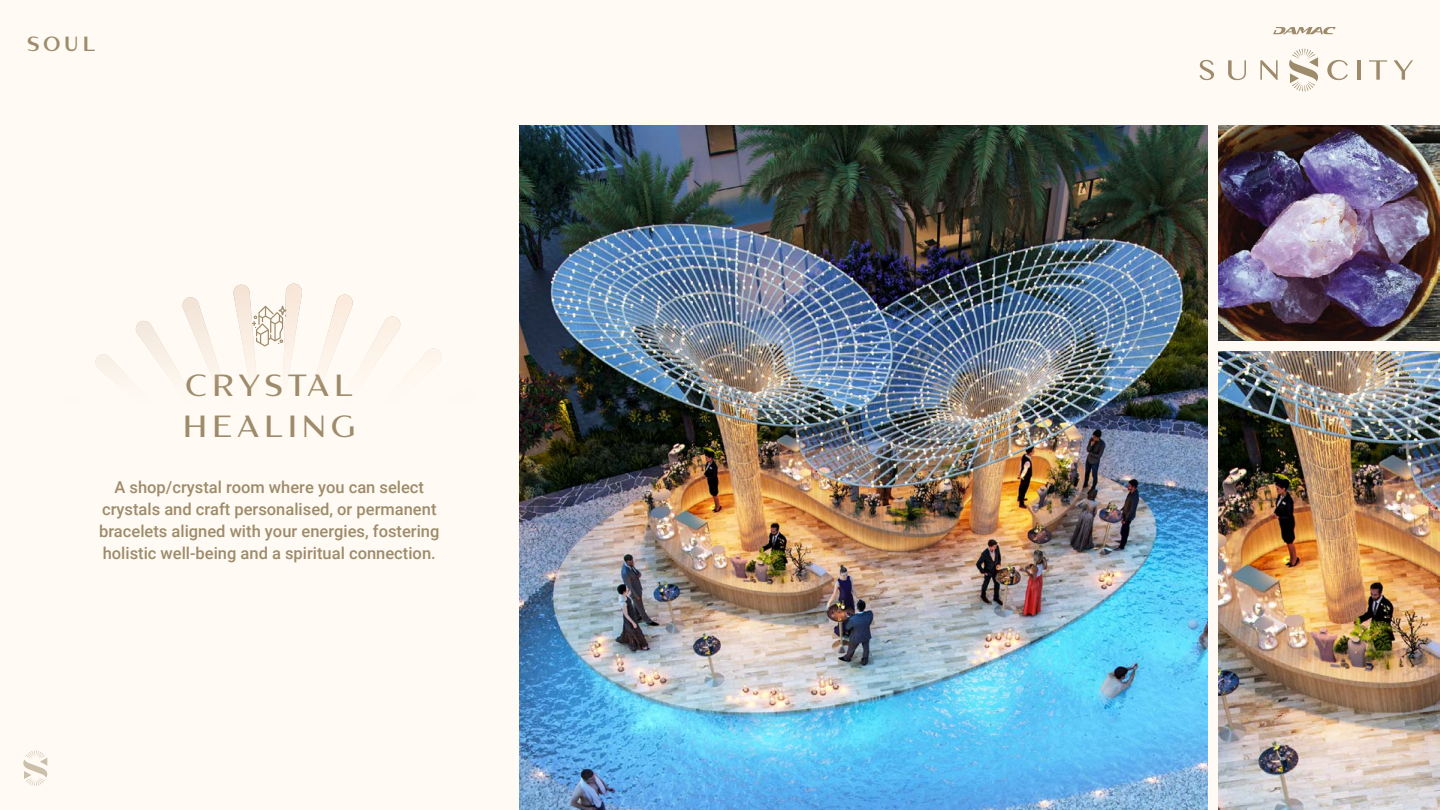
<style>
.page{position:relative;width:1440px;height:810px;background:#fffbf4}
.page>*{position:absolute;margin:0;border:0;box-sizing:border-box;transform-origin:0 0}
.t1{font:600 33.75px/41.2px "Mirante";letter-spacing:.16em;color:#9e8b6b}
.t2{font:700 22.5px "Mirante";color:#9e8b6b}
.t3{font:500 16.5px/21.8px "Roboto";color:#9e8b6b;text-align:center}
</style>
<div class="page">
<img style="left:520px;top:126px;width:688px;height:684px">
<img style="left:1219px;top:351px;width:221px;height:459px">
<img style="left:1219px;top:126px;width:221px;height:215px">
<svg style="left:1273px;top:27px;width:63px;height:7px"></svg>
<svg style="left:1289px;top:49px;width:30px;height:42px"></svg>
<svg style="left:1199px;top:60px;width:15px;height:20px"></svg>
<svg style="left:1228px;top:60px;width:18px;height:20px"></svg>
<svg style="left:1260px;top:60px;width:18px;height:20px"></svg>
<svg style="left:1327px;top:60px;width:21px;height:20px"></svg>
<hr style="left:1357px;top:60px;width:3px;height:20px;background:#9e8b6b">
<svg style="left:1369px;top:60px;width:18px;height:20px"></svg>
<svg style="left:1394px;top:60px;width:19px;height:20px"></svg>
<img style="left:95px;top:284px;width:347px;height:93px">
<svg style="left:23px;top:750px;width:25px;height:36px"></svg>
<svg style="left:252px;top:306px;width:35px;height:41px"></svg>
<h2 class="t2" style="left:27px;top:31px;width:70px">SOUL</h2>
<h1 class="t1" style="left:183px;top:365px;width:174px">CRYSTAL<br>HEALING</h1>
<p class="t3" style="left:99px;top:476px;width:342px">A shop/crystal room where you can select crystals and craft personalised, or permanent bracelets aligned with your energies, fostering holistic well-being and a spiritual connection.</p>
</div>
